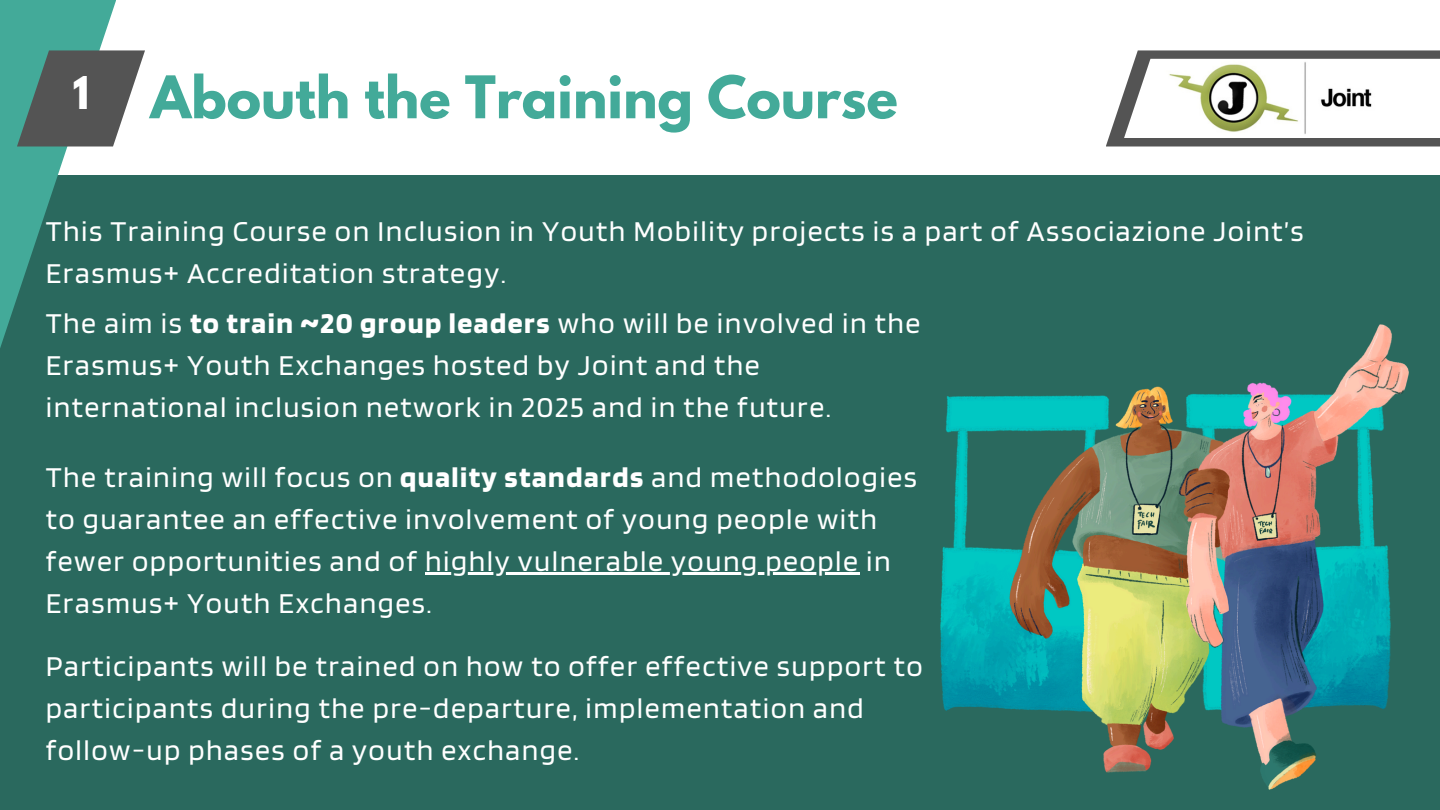
<style>
.page{position:relative;width:1440px;height:810px;background:#fff}
.page>*{position:absolute;margin:0;border:0;box-sizing:border-box;transform-origin:0 0}
.t1{font:700 52px "League Spartan";color:#43aa99}
.t2{font:700 40px "League Spartan";color:#fff}
.t3{font:30px/42px "Blinker";letter-spacing:.05em;color:#fff}
.s1{font-weight:700}
</style>
<div class="page">
<div style="left:0;top:175px;width:1440px;height:635px;background:#2a695e"></div>
<svg style="left:0;top:0;width:116px;height:348px"></svg>
<svg style="left:17px;top:50px;width:128px;height:96px;background:#677472"></svg>
<svg style="left:1106px;top:50px;width:334px;height:96px;fill:#545454"></svg>
<svg style="left:1124px;top:59px;width:316px;height:79px"></svg>
<img style="left:1156px;top:61px;width:233px;height:76px">
<img style="left:941px;top:325px;width:468px;height:464px">
<hr style="left:425px;top:572px;width:435px;height:3px;background:#fff">
<h1 class="t2" style="left:73px;top:73px;width:18px">1</h1>
<p class="t1" style="left:150px;top:71px;width:749px">Abouth the Training Course</p>
<p class="t3" style="left:46px;top:209px;width:1259px">This Training Course on Inclusion in Youth Mobility projects is a part of Associazione Joint’s<br>Erasmus+ Accreditation strategy.</p>
<p class="t3" style="left:46px;top:301px;width:876px">The aim is <span class="s1">to train ~20 group leaders</span> who will be involved in the<br>Erasmus+ Youth Exchanges hosted by Joint and the international inclusion network in 2025 and in the future.</p>
<p class="t3" style="left:46px;top:455px;width:873px">The training will focus on <span class="s1">quality standards</span> and methodologies to guarantee an effective involvement of young people with fewer opportunities and of highly vulnerable young people in</p>
<p class="t3" style="left:46px;top:570px;width:879px;line-height:63px">Erasmus+ Youth Exchanges.<br>Participants will be trained on how to offer effective support to</p>
<p class="t3" style="left:46px;top:686px;width:820px">participants during the pre-departure, implementation and follow-up phases of a youth exchange.</p>
</div>
